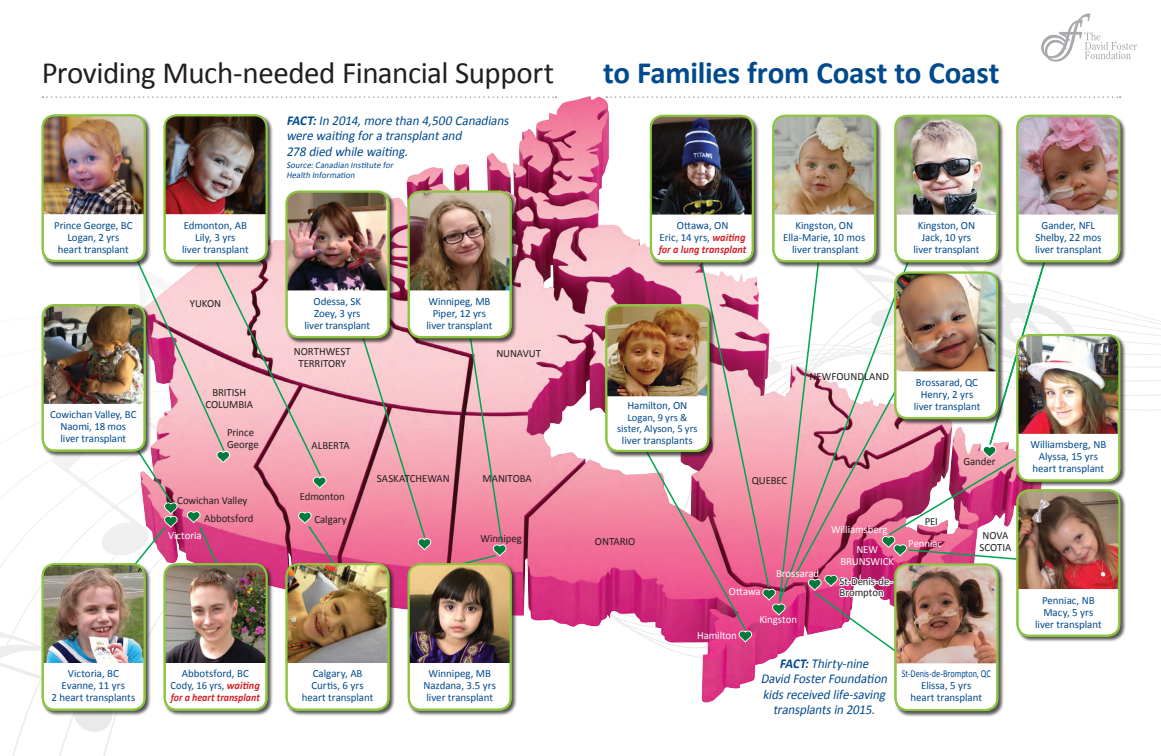
<style>
.page{position:relative;width:1161px;height:756px;background:#fff}
.page>*{position:absolute;margin:0;border:0;box-sizing:border-box;transform-origin:0 0}
.t1{font:31px "Calibri";letter-spacing:-.015em;color:#231f20}
.t2{font:700 31px "Calibri";letter-spacing:-.01em;color:#004a8d}
.t3{font:italic 13.5px/15.5px "Calibri";color:#004a8d}
.t4{font:italic 13.5px/15.5px "Calibri";color:#004a8d;text-align:center;scale:.95 1}
.t5{font:11px/12px "Calibri";letter-spacing:-.005em;color:#004a8d;text-align:center}
.t6{font:11px/12px "Calibri";letter-spacing:-.005em;color:#231f20;text-align:center}
.t7{font:italic 700 11px/12px "Calibri";color:#d1232a;text-align:center;scale:.95 1}
.t8{font:11px "Calibri";letter-spacing:-.005em;color:#fff}
.t9{font:10.5px/11.5px "Calibri";color:#004a8d;text-align:center}
.t10{font:10.5px "Calibri";color:#004a8d;scale:.79 1}
.t11{font:italic 9px/10px "Calibri";color:#004a8d}
.s1{font-weight:700}
.s2{font-weight:400;font-style:normal;color:#004a8d}
</style>
<div class="page">
<img style="left:527px;top:96px;width:567px;height:607px">
<svg style="left:1041px;top:13px;width:96px;height:49px"></svg>
<svg style="left:42px;top:96px;width:515px;height:2px"></svg>
<svg style="left:606px;top:96px;width:515px;height:2px"></svg>
<div style="left:1016px;top:115px;width:110px;height:153px;background:#231f20;opacity:.75"></div>
<div style="left:1016px;top:334px;width:110px;height:154px;background:#231f20;opacity:.75"></div>
<div style="left:895px;top:564px;width:109px;height:153px;background:#231f20;opacity:.75"></div>
<div style="left:895px;top:565px;width:102px;height:145px;background:#fff;border-radius:12px"></div>
<div style="left:1016px;top:489px;width:110px;height:154px;background:#231f20;opacity:.75"></div>
<img style="left:0;top:115px;width:527px;height:617px">
<img style="left:409px;top:564px;width:102px;height:99px">
<img style="left:606px;top:116px;width:513px;height:547px">
<img style="left:606px;top:305px;width:102px;height:91px">
<div style="left:164px;top:114px;width:104px;height:148px;border:2px solid #8bc63e;border-radius:12px"></div>
<div style="left:42px;top:563px;width:104px;height:148px;border:2px solid #8bc63e;border-radius:12px"></div>
<div style="left:286px;top:563px;width:103px;height:148px;border:2px solid #8bc63e;border-radius:12px"></div>
<div style="left:408px;top:563px;width:104px;height:148px;border:2px solid #8bc63e;border-radius:12px"></div>
<div style="left:164px;top:563px;width:104px;height:148px;border:2px solid #8bc63e;border-radius:12px"></div>
<div style="left:42px;top:304px;width:104px;height:148px;border:2px solid #8bc63e;border-radius:12px"></div>
<div style="left:42px;top:114px;width:104px;height:148px;border:2px solid #8bc63e;border-radius:12px"></div>
<div style="left:286px;top:191px;width:103px;height:147px;border:2px solid #8bc63e;border-radius:12px"></div>
<div style="left:408px;top:191px;width:104px;height:147px;border:2px solid #8bc63e;border-radius:12px"></div>
<div style="left:1016px;top:115px;width:104px;height:147px;border:2px solid #8bc63e;border-radius:12px"></div>
<div style="left:894px;top:272px;width:104px;height:147px;border:2px solid #8bc63e;border-radius:12px"></div>
<div style="left:894px;top:564px;width:104px;height:147px;border:2px solid #8bc63e;border-radius:12px"></div>
<div style="left:1016px;top:489px;width:104px;height:148px;border:2px solid #8bc63e;border-radius:12px"></div>
<div style="left:1016px;top:334px;width:104px;height:148px;border:2px solid #8bc63e;border-radius:12px"></div>
<div style="left:894px;top:115px;width:104px;height:147px;border:2px solid #8bc63e;border-radius:12px"></div>
<div style="left:772px;top:115px;width:104px;height:147px;border:2px solid #8bc63e;border-radius:12px"></div>
<div style="left:650px;top:115px;width:104px;height:147px;border:2px solid #8bc63e;border-radius:12px"></div>
<div style="left:605px;top:305px;width:104px;height:147px;border:2px solid #8bc63e;border-radius:12px"></div>
<p class="t1" style="left:42px;top:53px;width:514px">Providing Much-needed Financial Support</p>
<p class="t2" style="left:603px;top:53px;width:398px">to Families from Coast to Coast</p>
<p class="t5" style="left:54px;top:219px;width:80px">Prince George, BC<br>Logan, 2 yrs heart transplant</p>
<p class="t5" style="left:50px;top:408px;width:88px">Cowichan Valley, BC<br>Naomi, 18 mos liver transplant</p>
<p class="t5" style="left:182px;top:219px;width:68px">Edmonton, AB<br>Lily, 3 yrs<br>liver transplant</p>
<p class="t6" style="left:190px;top:297px;width:33px">YUKON</p>
<p class="t6" style="left:205px;top:386px;width:49px">BRITISH<br>COLUMBIA</p>
<p class="t6" style="left:227px;top:426px;width:33px;text-align:left">Prince<br>George</p>
<p class="t6" style="left:177px;top:494px;width:72px">Cowichan Valley</p>
<p class="t6" style="left:204px;top:512px;width:51px">Abbotsford</p>
<p class="t8" style="left:168px;top:529px;width:35px">Victoria</p>
<p class="t3" style="left:286px;top:112px;width:227px"><span class="s1">FACT:</span>In 2014,more than 4,500 Canadians were waiting fora transplantand<br>278 died while waiting.</p>
<p class="t11" style="left:286px;top:159px;width:110px">Source:Canadian Institute for<br>Health Information</p>
<p class="t5" style="left:304px;top:295px;width:67px">Odessa, SK<br>Zoey, 3 yrs liver transplant</p>
<p class="t6" style="left:294px;top:345px;width:58px">NORTHWEST<br>TERRITORY</p>
<p class="t6" style="left:312px;top:439px;width:40px">ALBERTA</p>
<p class="t5" style="left:427px;top:295px;width:67px">Winnipeg, MB<br>Piper, 12 yrs liver transplant</p>
<p class="t6" style="left:496px;top:346px;width:46px">NUNAVUT</p>
<p class="t6" style="left:300px;top:489px;width:47px">Edmonton</p>
<p class="t6" style="left:314px;top:513px;width:34px">Calgary</p>
<p class="t6" style="left:377px;top:472px;width:74px">SASKATCHEWAN</p>
<p class="t6" style="left:483px;top:472px;width:51px">MANITOBA</p>
<p class="t6" style="left:480px;top:532px;width:43px">Winnipeg</p>
<p class="t7" style="left:659px;top:219px;width:94px"><span class="s2">Ottawa, ON<br>Eric, 14 yrs,</span> waiting for a lung transplant</p>
<p class="t5" style="left:783px;top:219px;width:84px">Kingston, ON<br>Ella-Marie, 10 mos liver transplant</p>
<p class="t5" style="left:914px;top:219px;width:67px">Kingston, ON<br>Jack, 10 yrs liver transplant</p>
<p class="t5" style="left:627px;top:399px;width:61px">Hamilton, ON</p>
<p class="t9" style="left:617px;top:411px;width:82px">Logan, 9 yrs &amp; sister, Alyson, 5 yrs</p>
<p class="t5" style="left:622px;top:434px;width:72px">liver transplants</p>
<p class="t6" style="left:809px;top:370px;width:81px">NEWFOUNDLAND</p>
<p class="t6" style="left:752px;top:473px;width:37px">QUEBEC</p>
<p class="t5" style="left:914px;top:376px;width:68px">Brossarad, QC<br>Henry, 2 yrs liver transplant</p>
<p class="t6" style="left:963px;top:455px;width:34px">Gander</p>
<p class="t6" style="left:595px;top:535px;width:42px">ONTARIO</p>
<p class="t8" style="left:729px;top:584px;width:33px">Ottawa</p>
<p class="t8" style="left:776px;top:566px;width:45px">Brossarad</p>
<p class="t8" style="left:697px;top:628px;width:41px">Hamilton</p>
<p class="t8" style="left:759px;top:613px;width:39px">Kingston</p>
<p class="t6" style="left:925px;top:515px;width:15px">PEI</p>
<p class="t8" style="left:831px;top:522px;width:58px">Williamsberg</p>
<p class="t6" style="left:983px;top:529px;width:27px">NOVA</p>
<p class="t8" style="left:908px;top:536px;width:35px">Penniac</p>
<p class="t8" style="left:856px;top:543px;width:23px">NEW</p>
<p class="t6" style="left:980px;top:541px;width:33px">SCOTIA</p>
<p class="t8" style="left:840px;top:555px;width:55px">BRUNSWICK</p>
<p class="t6" style="left:840px;top:575px;width:55px;line-height:11px;text-align:left">St-Denis-de-<br>Brompton</p>
<p class="t4" style="left:761px;top:655px;width:137px"><span class="s1">FACT:</span>Thirty-nine<br>David FosterFoundation kidsreceived life-saving transplantsin 2015.</p>
<p class="t7" style="left:171px;top:667px;width:96px"><span class="s2">Abbotsford, BC<br>Cody, 16 yrs,</span> waiting for a heart transplant</p>
<p class="t5" style="left:51px;top:667px;width:85px">Victoria, BC<br>Evanne, 11 yrs<br>2 heart transplants</p>
<p class="t5" style="left:302px;top:667px;width:73px">Calgary, AB<br>Curtis, 6 yrs heart transplant</p>
<p class="t10" style="left:902px;top:667px;width:114px">St-Denis-de-Brompton, QC</p>
<p class="t5" style="left:424px;top:667px;width:74px">Winnipeg, MB<br>Nazdana, 3.5 yrs liver transplant</p>
<p class="t5" style="left:910px;top:679px;width:73px">Elissa, 5 yrs heart transplant</p>
<p class="t5" style="left:1035px;top:219px;width:68px">Gander, NFL<br>Shelby, 22 mos liver transplant</p>
<p class="t5" style="left:1030px;top:438px;width:77px">Williamsberg, NB<br>Alyssa, 15 yrs heart transplant</p>
<p class="t5" style="left:1035px;top:593px;width:68px">Penniac, NB<br>Macy, 5 yrs liver transplant</p>
</div>
